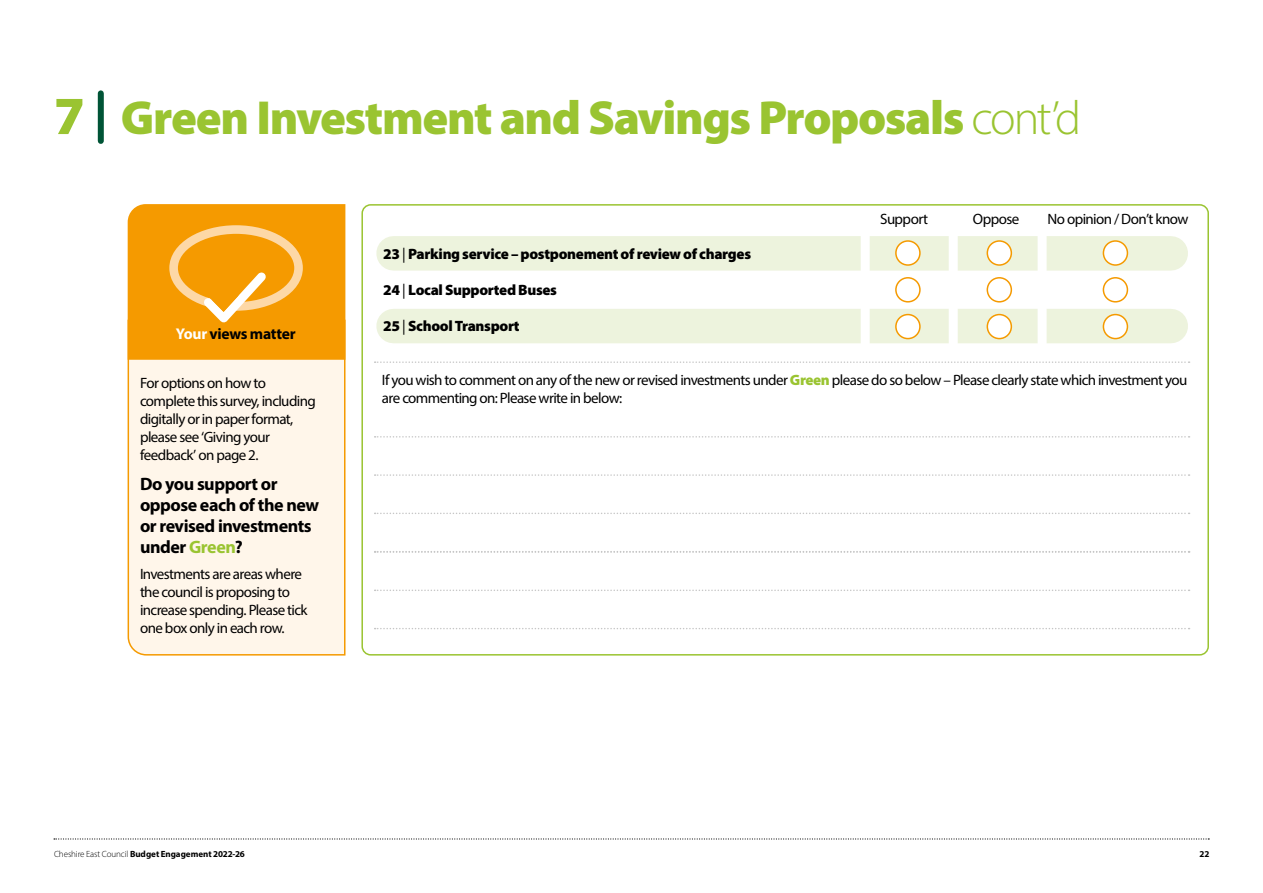
<style>
.page{position:relative;width:1263px;height:893px;background:#fff}
.page>*{position:absolute;margin:0;border:0;box-sizing:border-box;transform-origin:0 0}
.t1{font:900 48px "Myriad Pro";letter-spacing:-.03em;color:#9ac431}
.t2{font:700 18px/21px "Myriad Pro";letter-spacing:-.025em;color:#000}
.t3{font:700 15.6px "Myriad Pro";letter-spacing:-.02em;color:#000}
.t4{font:15px/18px "Myriad Pro";letter-spacing:-.04em;color:#000}
.t5{font:900 15px "Myriad Pro";letter-spacing:-.025em;color:#000}
.t6{font:700 9px "Myriad Pro";letter-spacing:-.005em;color:#000}
.s1{font-size:54px}
.s2{font-weight:300}
.s3{color:#fff}
.s4{color:#9ac431}
.s5{font-weight:400}
.s6{font-weight:900;color:#9ac431}
</style>
<div class="page">
<svg style="left:54px;top:838px;width:1155px;height:1px"></svg>
<div style="left:394px;top:236px;width:777px;height:35px;background:#edf3dd"></div>
<div style="left:394px;top:309px;width:777px;height:34px;background:#edf3dd"></div>
<div style="left:98px;top:93px;width:6px;height:48px;background:#005436"></div>
<div style="left:127px;top:319px;width:219px;height:337px;background:#fff6ea"></div>
<svg style="left:128px;top:204px;width:217px;height:156px;background:#f5a012"></svg>
<div style="left:361px;top:204px;width:848px;height:452px;border:2px solid #9ac431;border-radius:9px"></div>
<div style="left:896px;top:241px;width:24px;height:24px;background:#fff;border-radius:50%"></div>
<div style="left:895px;top:240px;width:26px;height:26px;border:2px solid #f59a00;border-radius:50%"></div>
<div style="left:987px;top:241px;width:24px;height:24px;background:#fff;border-radius:50%"></div>
<div style="left:986px;top:240px;width:26px;height:26px;border:2px solid #f59a00;border-radius:50%"></div>
<div style="left:1103px;top:241px;width:24px;height:24px;background:#fff;border-radius:50%"></div>
<div style="left:1103px;top:240px;width:25px;height:26px;border:2px solid #f59a00;border-radius:50%"></div>
<div style="left:895px;top:277px;width:26px;height:26px;border:2px solid #f59a00;border-radius:50%"></div>
<div style="left:986px;top:277px;width:26px;height:26px;border:2px solid #f59a00;border-radius:50%"></div>
<div style="left:1103px;top:277px;width:25px;height:26px;border:2px solid #f59a00;border-radius:50%"></div>
<div style="left:896px;top:315px;width:24px;height:24px;background:#fff;border-radius:50%"></div>
<div style="left:895px;top:314px;width:26px;height:25px;border:2px solid #f59a00;border-radius:50%"></div>
<div style="left:987px;top:315px;width:24px;height:24px;background:#fff;border-radius:50%"></div>
<div style="left:986px;top:314px;width:26px;height:25px;border:2px solid #f59a00;border-radius:50%"></div>
<div style="left:1103px;top:315px;width:24px;height:24px;background:#fff;border-radius:50%"></div>
<div style="left:1103px;top:314px;width:25px;height:25px;border:2px solid #f59a00;border-radius:50%"></div>
<div style="left:949px;top:208px;width:9px;height:149px;background:#fff"></div>
<div style="left:861px;top:208px;width:9px;height:149px;background:#fff"></div>
<div style="left:1037px;top:208px;width:9px;height:149px;background:#fff"></div>
<svg style="left:375px;top:361px;width:814px;height:2px"></svg>
<svg style="left:375px;top:436px;width:814px;height:2px"></svg>
<svg style="left:375px;top:474px;width:814px;height:2px"></svg>
<svg style="left:375px;top:513px;width:814px;height:1px"></svg>
<svg style="left:375px;top:551px;width:814px;height:2px"></svg>
<svg style="left:375px;top:590px;width:814px;height:1px"></svg>
<svg style="left:375px;top:628px;width:814px;height:1px"></svg>
<p class="t1" style="left:54px;top:86px;width:1029px"><span class="s1">7</span> Green Investment and Savings Proposals <span class="s2">cont’d</span></p>
<p class="t3" style="left:176px;top:324px;width:121px"><span class="s3">Your</span> views matter</p>
<p class="t4" style="left:140px;top:374px;width:177px">For options on how to complete this survey, including digitally or in paper format, please see ‘Giving your feedback’ on page 2.</p>
<p class="t2" style="left:140px;top:472px;width:181px">Do you support or oppose each of the new or revised investments under <span class="s4">Green</span>?</p>
<p class="t4" style="left:140px;top:565px;width:169px">Investments are areas where the council is proposing to increase spending. Please tick one box only in each row.</p>
<p class="t4" style="left:880px;top:210px;width:49px">Support</p>
<p class="t4" style="left:973px;top:210px;width:48px">Oppose</p>
<p class="t4" style="left:1047px;top:210px;width:143px">No opinion / Don’t know</p>
<p class="t5" style="left:383px;top:244px;width:369px">23 <span class="s5">|</span> Parking service – postponement of review of charges</p>
<p class="t5" style="left:383px;top:280px;width:175px">24 <span class="s5">|</span> Local Supported Buses</p>
<p class="t5" style="left:383px;top:316px;width:138px">25 <span class="s5">|</span> School Transport</p>
<p class="t4" style="left:382px;top:370px;width:807px">If you wish to comment on any of the new or revised investments under <span class="s6">Green</span> please do so below – Please clearly state which investment you are commenting on: Please write in below:</p>
<p class="t6" style="left:54px;top:848px;width:192px"><span class="s2">Cheshire East Council</span> Budget Engagement 2022-26</p>
<p class="t6" style="left:1199px;top:848px;width:11px">22</p>
</div>
